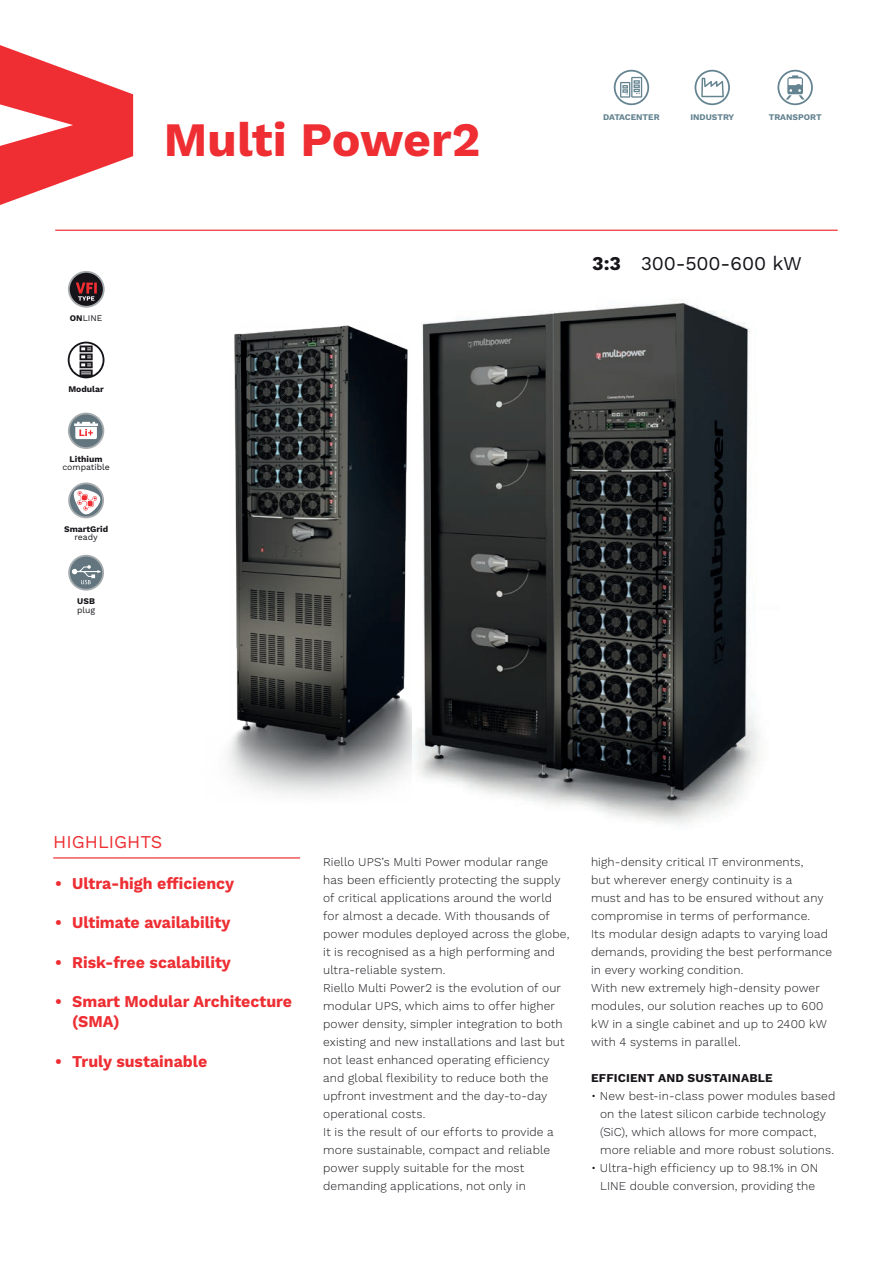
<style>
.page{position:relative;width:893px;height:1263px;background:#fff}
.page>*{position:absolute;margin:0;border:0;box-sizing:border-box;transform-origin:0 0}
.t1{font:700 48px "Work Sans";color:#ee2e33}
.t2{font:19.5px "Work Sans";letter-spacing:-.01em;color:#171419}
.t3{font:18px "Work Sans";color:#ee2e33}
.t4{font:700 16.5px/19.8px "Work Sans";color:#ee2e33;scale:.96 1}
.t5{font:300 12px/18px "Work Sans";letter-spacing:.01em;color:#171419}
.t6{font:700 12px "Work Sans";letter-spacing:.015em;color:#171419}
.t7{font:700 8.7px "Work Sans";color:#648390}
.t8{font:700 8.7px "Work Sans";color:#171419}
.t9{font:8.7px "Work Sans";color:#171419}
.s1{font-weight:700}
</style>
<div class="page">
<svg style="left:0;top:45px;width:133px;height:160px"></svg>
<hr style="left:55px;top:230px;width:783px;height:1px;background:#ee2e33">
<hr style="left:53px;top:857px;width:247px;height:1px;background:#ee2e33">
<img style="left:228px;top:325px;width:184px;height:470px">
<img style="left:415px;top:300px;width:345px;height:524px">
<svg style="left:614px;top:70px;width:35px;height:35px"></svg>
<div style="left:616px;top:72px;width:31px;height:31px;background:#fff;border-radius:50%"></div>
<svg style="left:620px;top:77px;width:22px;height:21px"></svg>
<svg style="left:695px;top:70px;width:35px;height:35px"></svg>
<div style="left:696px;top:72px;width:32px;height:31px;background:#fff;border-radius:50%"></div>
<svg style="left:701px;top:78px;width:23px;height:19px"></svg>
<svg style="left:777px;top:70px;width:36px;height:35px"></svg>
<div style="left:779px;top:72px;width:32px;height:31px;background:#fff;border-radius:50%"></div>
<svg style="left:786px;top:75px;width:19px;height:25px"></svg>
<svg style="left:68px;top:271px;width:37px;height:37px"></svg>
<div style="left:70px;top:273px;width:33px;height:33px;background:#171419;border-radius:50%"></div>
<svg style="left:76px;top:282px;width:21px;height:19px"></svg>
<svg style="left:68px;top:342px;width:36px;height:36px"></svg>
<svg style="left:68px;top:413px;width:36px;height:36px"></svg>
<div style="left:70px;top:414px;width:32px;height:33px;background:#63767f;border-radius:50%"></div>
<svg style="left:74px;top:422px;width:24px;height:17px"></svg>
<svg style="left:68px;top:482px;width:36px;height:36px"></svg>
<svg style="left:70px;top:484px;width:32px;height:32px"></svg>
<svg style="left:71px;top:487px;width:30px;height:29px"></svg>
<svg style="left:68px;top:555px;width:36px;height:36px"></svg>
<div style="left:70px;top:557px;width:32px;height:32px;background:#63767f;border-radius:50%"></div>
<svg style="left:72px;top:565px;width:29px;height:19px"></svg>
<h1 class="t1" style="left:164px;top:112px;width:318px">Multi Power2</h1>
<p class="t9" style="left:70px;top:312px;width:34px"><span class="s1">ON</span>LINE</p>
<p class="t8" style="left:68px;top:383px;width:37px">Modular</p>
<p class="t8" style="left:70px;top:454px;width:34px">Lithium</p>
<p class="t9" style="left:62px;top:462px;width:49px">compatible</p>
<p class="t8" style="left:64px;top:524px;width:45px">SmartGrid</p>
<p class="t9" style="left:75px;top:532px;width:25px">ready</p>
<p class="t8" style="left:77px;top:596px;width:19px">USB</p>
<p class="t9" style="left:77px;top:605px;width:20px">plug</p>
<h3 class="t3" style="left:53px;top:831px;width:110px">HIGHLIGHTS</h3>
<p class="t7" style="left:603px;top:112px;width:58px">DATACENTER</p>
<p class="t7" style="left:690px;top:112px;width:45px">INDUSTRY</p>
<p class="t7" style="left:769px;top:112px;width:55px">TRANSPORT</p>
<h2 class="t2" style="left:592px;top:252px;width:211px"><span class="s1">3:3</span> 300-500-600 kW</h2>
<h3 class="t4" style="left:55px;top:874px;width:188px">• Ultra-high efficiency</h3>
<h3 class="t4" style="left:55px;top:913px;width:184px">• Ultimate availability</h3>
<h3 class="t4" style="left:55px;top:953px;width:184px">• Risk-free scalability</h3>
<h3 class="t4" style="left:72px;top:993px;width:231px;text-indent:-17px">• Smart Modular Architecture (SMA)</h3>
<h3 class="t4" style="left:55px;top:1052px;width:160px">• Truly sustainable</h3>
<p class="t5" style="left:323px;top:853px;width:248px">Riello UPS’s Multi Power modular range has been efficiently protecting the supply of critical applications around the world for almost a decade. With thousands of power modules deployed across the globe, it is recognised as a high performing and ultra-reliable system.<br>Riello Multi Power2 is the evolution of our modular UPS, which aims to offer higher power density, simpler integration to both existing and new installations and last but not least enhanced operating efficiency and global flexibility to reduce both the upfront investment and the day-to-day operational costs.<br>It is the result of our efforts to provide a more sustainable, compact and reliable power supply suitable for the most demanding applications, not only in</p>
<p class="t5" style="left:591px;top:853px;width:243px">high-density critical IT environments,<br>but wherever energy continuity is a<br>must and has to be ensured without any compromise in terms of performance.<br>Its modular design adapts to varying load demands, providing the best performance in every working condition.<br>With new extremely high-density power modules, our solution reaches up to 600 kW in a single cabinet and up to 2400 kW with 4 systems in parallel.</p>
<p class="t6" style="left:591px;top:1070px;width:183px">EFFICIENT AND SUSTAINABLE</p>
<p class="t5" style="left:600px;top:1087px;width:237px;text-indent:-9px">• New best-in-class power modules based on the latest silicon carbide technology (SiC), which allows for more compact, more reliable and more robust solutions.</p>
<p class="t5" style="left:591px;top:1159px;width:229px;text-align:center">• Ultra-high efficiency up to 98.1% in ON<br>LINE double conversion, providing the</p>
</div>
